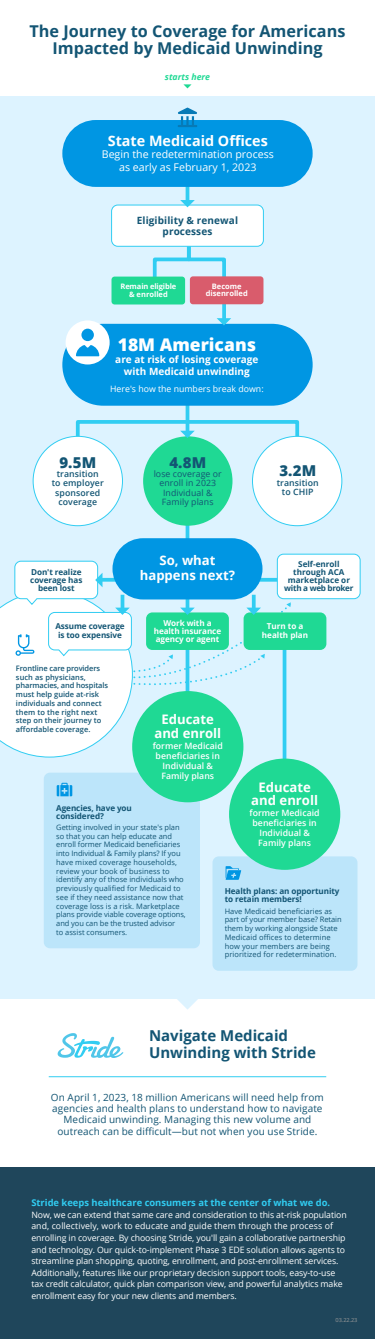
<style>
.page{position:relative;width:375px;height:1339px;background:#fff}
.page>*{position:absolute;margin:0;border:0;box-sizing:border-box;transform-origin:0 0}
.t1{font:800 17.5px "Open Sans";color:#fff}
.t2{font:700 16.25px/17.4px "Open Sans";color:#135574;text-align:center}
.t3{font:700 15px/17.4px "Open Sans";color:#135574}
.t4{font:800 15px "Open Sans";color:#135574}
.t5{font:700 14.38px "Open Sans";color:#fff}
.t6{font:700 13.12px/13.8px "Open Sans";color:#fff;text-align:center}
.t7{font:10.62px/12.8px "Open Sans";color:#fff;text-align:center}
.t8{font:10px/11.2px "Open Sans";letter-spacing:.01em;color:#135574;text-align:center}
.t9{font:700 10px/11.9px "Open Sans";color:#fff;text-align:center}
.t10{font:700 10px/10.6px "Open Sans";letter-spacing:.01em;color:#135574;text-align:center}
.t11{font:700 9.38px "Open Sans";color:#31cdf2}
.t12{font:8.75px/11.6px "Open Sans";letter-spacing:-.01em;color:#fff}
.t13{font:600 8.75px/10px "Open Sans";color:#fff;text-align:center}
.t14{font:600 8.75px/9.4px "Open Sans";letter-spacing:.01em;color:#135574;text-align:center}
.t15{font:8.75px/9.4px "Open Sans";letter-spacing:.01em;color:#135574;text-align:center}
.t16{font:italic 700 8.75px "Open Sans";color:#1fd994}
.t17{font:700 8.12px/8.1px "Open Sans";letter-spacing:-.01em;color:#135574;text-align:center}
.t18{font:700 8.12px/8.1px "Open Sans";letter-spacing:-.01em;color:#fff;text-align:center}
.t19{font:7.5px/8.8px "Open Sans";color:#135574}
.t20{font:600 7.5px/8.8px "Open Sans";color:#135574}
.t21{font:700 7.5px/7.5px "Open Sans";color:#fff;text-align:center}
.t22{font:5.62px "Open Sans";color:#999}
</style>
<div class="page">
<div style="left:0;top:96px;width:375px;height:903px;background:#ddf3ff"></div>
<div style="left:0;top:1168px;width:375px;height:171px;background:#1f465b"></div>
<svg style="left:183px;top:84px;width:9px;height:4px"></svg>
<div style="left:112px;top:277px;width:73px;height:27px;background:#1fd994;border-radius:3px"></div>
<div style="left:190px;top:276px;width:73px;height:28px;background:#d95c6c;border-radius:3px"></div>
<svg style="left:58px;top:1033px;width:65px;height:25px"></svg>
<svg style="left:177px;top:999px;width:21px;height:10px"></svg>
<hr style="left:49px;top:1076px;width:277px;height:1px;background:#31cdf2">
<hr style="left:186px;top:169px;width:3px;height:35px;background:#31cdf2">
<div style="left:62px;top:120px;width:251px;height:67px;background:#0096e3;border-radius:33px"></div>
<svg style="left:178px;top:108px;width:19px;height:19px"></svg>
<div style="left:212px;top:856px;width:146px;height:115px;background:#bce5fa;border-radius:6px"></div>
<div style="left:44px;top:772px;width:156px;height:176px;background:#bce5fa;border-radius:6px"></div>
<div style="left:76px;top:420px;width:223px;height:29px;border:4px solid #31cdf2"></div>
<hr style="left:186px;top:346px;width:3px;height:196px;background:#31cdf2">
<div style="left:62px;top:324px;width:251px;height:82px;background:#0096e3;border-radius:41px"></div>
<svg style="left:66px;top:320px;width:44px;height:44px"></svg>
<div style="left:33px;top:436px;width:89px;height:90px;background:#fff;border-radius:50%"></div>
<div style="left:143px;top:436px;width:89px;height:90px;background:#1fd994;border-radius:50%"></div>
<div style="left:252px;top:436px;width:90px;height:90px;background:#fff;border-radius:50%"></div>
<svg style="left:0;top:598px;width:133px;height:159px"></svg>
<hr style="left:186px;top:597px;width:3px;height:197px;background:#31cdf2">
<hr style="left:283px;top:647px;width:3px;height:114px;background:#31cdf2">
<div style="left:113px;top:538px;width:150px;height:61px;background:#0096e3;border-radius:31px"></div>
<svg style="left:180px;top:431px;width:15px;height:7px"></svg>
<div style="left:132px;top:691px;width:111px;height:111px;background:#1fd994;border-radius:50%"></div>
<div style="left:229px;top:758px;width:111px;height:112px;background:#1fd994;border-radius:50%"></div>
<div style="left:244px;top:612px;width:82px;height:38px;background:#1fd994;border-radius:6px"></div>
<svg style="left:57px;top:783px;width:15px;height:13px"></svg>
<svg style="left:226px;top:866px;width:15px;height:14px"></svg>
<div style="left:277px;top:554px;width:83px;height:45px;background:#fff;border-radius:6px"></div>
<div style="left:277px;top:554px;width:83px;height:45px;border:1px solid #31cdf2;border-radius:6px"></div>
<svg style="left:14px;top:560px;width:281px;height:130px"></svg>
<svg style="left:151px;top:247px;width:80px;height:78px"></svg>
<div style="left:112px;top:205px;width:151px;height:41px;background:#fff;border-radius:6px"></div>
<div style="left:111px;top:205px;width:153px;height:42px;border:1px solid #31cdf2;border-radius:6px"></div>
<svg style="left:180px;top:200px;width:15px;height:7px"></svg>
<h2 class="t2" style="left:30px;top:22px;width:317px">The Journey to Coverage for Americans<br>Impacted by Medicaid Unwinding</h2>
<p class="t16" style="left:165px;top:70px;width:47px">starts here</p>
<h3 class="t5" style="left:108px;top:130px;width:162px">State Medicaid Offices</h3>
<p class="t7" style="left:102px;top:148px;width:174px">Begin the redetermination process as early as February 1, 2023</p>
<p class="t10" style="left:137px;top:215px;width:103px">Eligibility &amp; renewal processes</p>
<p class="t21" style="left:121px;top:282px;width:57px">Remain eligible &amp; enrolled</p>
<p class="t21" style="left:206px;top:282px;width:43px">Become disenrolled</p>
<h1 class="t1" style="left:118px;top:332px;width:140px">18M Americans</h1>
<p class="t9" style="left:115px;top:353px;width:145px">are at risk of losing coverage with Medicaid unwinding</p>
<p class="t12" style="left:110px;top:383px;width:155px">Here's how the numbers break down:</p>
<h3 class="t4" style="left:169px;top:451px;width:38px">4.8M</h3>
<p class="t15" style="left:154px;top:469px;width:70px">lose coverage or enroll in 2023<br>Individual &amp;<br>Family plans</p>
<h3 class="t4" style="left:59px;top:451px;width:38px">9.5M</h3>
<p class="t14" style="left:52px;top:469px;width:54px">transition to employer sponsored coverage</p>
<h3 class="t4" style="left:279px;top:459px;width:38px">3.2M</h3>
<p class="t14" style="left:277px;top:478px;width:44px">transition to CHIP</p>
<p class="t17" style="left:30px;top:568px;width:54px">Don't realize coverage has been lost</p>
<p class="t17" style="left:55px;top:622px;width:71px">Assume coverage is too expensive</p>
<h3 class="t6" style="left:140px;top:553px;width:97px;line-height:14.4px">So, what happens next?</h3>
<p class="t17" style="left:284px;top:560px;width:71px">Self-enroll through ACA marketplace or with a web broker</p>
<p class="t18" style="left:154px;top:618px;width:69px">Work with a health insurance agency or agent</p>
<p class="t18" style="left:262px;top:622px;width:48px">Turn to a health plan</p>
<p class="t20" style="left:16px;top:663px;width:94px">Frontline care providers such as physicians, pharmacies, and hospitals must help guide at-risk individuals and connect them to the right next step on their journey to affordable coverage.</p>
<h3 class="t6" style="left:154px;top:712px;width:68px">Educate and enroll</h3>
<p class="t13" style="left:153px;top:740px;width:72px">former Medicaid beneficiaries in<br>Individual &amp;<br>Family plans</p>
<h3 class="t6" style="left:251px;top:780px;width:68px">Educate and enroll</h3>
<p class="t13" style="left:250px;top:808px;width:72px">former Medicaid beneficiaries in<br>Individual &amp;<br>Family plans</p>
<p class="t17" style="left:56px;top:803px;width:77px;text-align:left">Agencies, have you considered?</p>
<p class="t19" style="left:56px;top:822px;width:131px">Getting involved in your state's plan so that you can help educate and enroll former Medicaid beneficiaries into Individual &amp; Family plans? If you have mixed coverage households, review your book of business to identify any of those individuals who previously qualified for Medicaid to see if they need assistance now that coverage loss is a risk. Marketplace plans provide viable coverage options, and you can be the trusted advisor<br>to assist consumers.</p>
<p class="t17" style="left:225px;top:887px;width:116px;text-align:left">Health plans: an opportunity to retain members!</p>
<p class="t19" style="left:225px;top:906px;width:118px">Have Medicaid beneficiaries as part of your member base? Retain them by working alongside State<br>Medicaid offices to determine how your members are being prioritized for redetermination.</p>
<h3 class="t3" style="left:149px;top:1026px;width:168px">Navigate Medicaid<br>Unwinding with Stride</h3>
<p class="t8" style="left:51px;top:1091px;width:274px">On April 1, 2023, 18 million Americans will need help from agencies and health plans to understand how to navigate Medicaid unwinding. Managing this new volume and outreach can be difficult—but not when you use Stride.</p>
<p class="t11" style="left:31px;top:1196px;width:300px">Stride keeps healthcare consumers at the center of what we do.</p>
<p class="t12" style="left:31px;top:1208px;width:317px">Now, we can extend that same care and consideration to this at-risk population and, collectively, work to educate and guide them through the process of enrolling in coverage. By choosing Stride, you'll gain a collaborative partnership and technology. Our quick-to-implement Phase 3 EDE solution allows agents to streamline plan shopping, quoting, enrollment, and post-enrollment services.<br>Additionally, features like our proprietary decision support tools, easy-to-use tax credit calculator, quick plan comparison view, and powerful analytics make enrollment easy for your new clients and members.</p>
<p class="t22" style="left:336px;top:1316px;width:23px">03.22.23</p>
</div>
